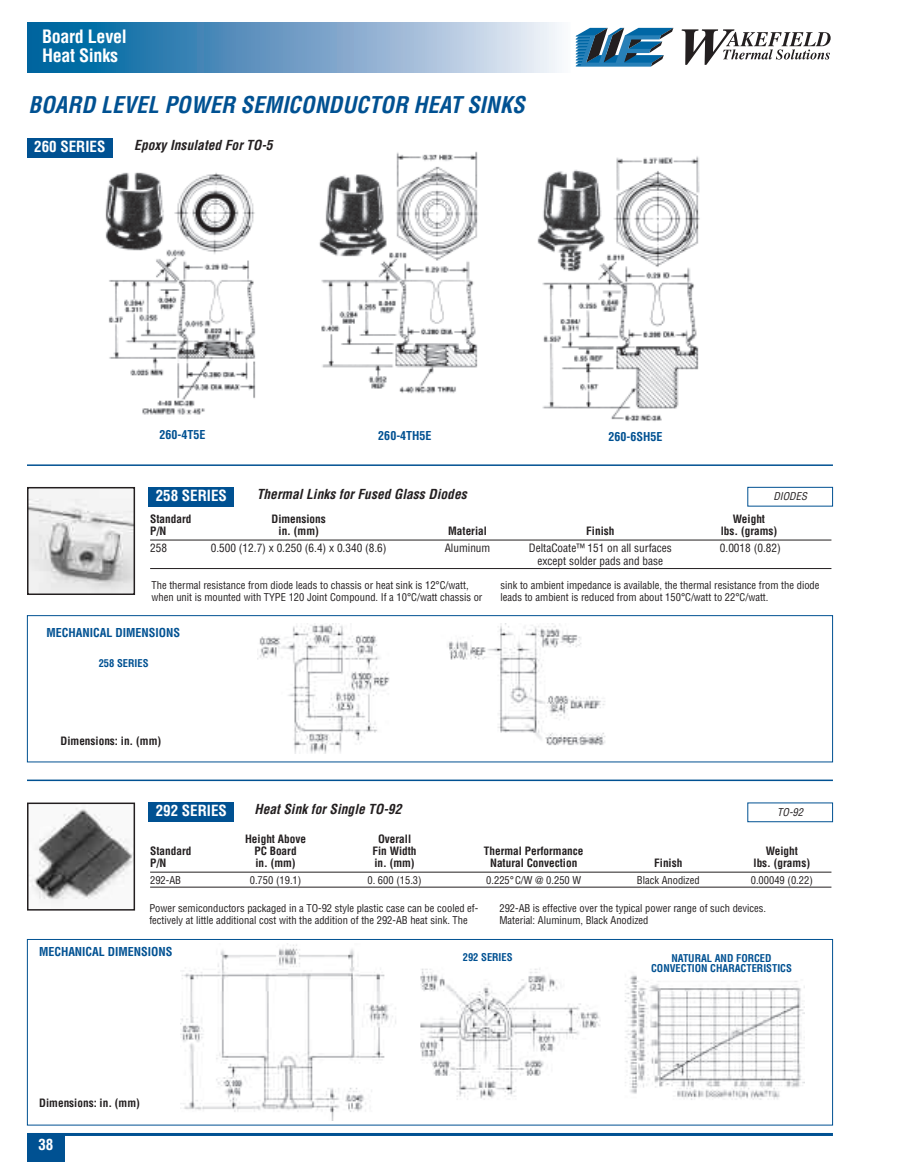
<style>
.page{position:relative;width:905px;height:1175px;background:#fff}
.page>*{position:absolute;margin:0;border:0;box-sizing:border-box;transform-origin:0 0}
.t1{font:italic 700 condensed 22.5px "Helvetica";letter-spacing:.005em;color:#005192}
.t2{font:700 condensed 18px/19.5px "Helvetica";letter-spacing:-.015em;color:#fff}
.t3{font:700 condensed 15px "Helvetica";color:#fff}
.t4{font:italic 700 condensed 13.5px "Helvetica";letter-spacing:.005em;color:#231f20}
.t5{font:700 condensed 12px "Helvetica";color:#005192}
.t6{font:700 condensed 11.25px "Helvetica";color:#231f20}
.t7{font:condensed 11.25px "Helvetica";color:#231f20}
.t8{font:condensed 10.5px/12px "Helvetica";color:#231f20}
.t9{font:700 condensed 10.5px/10.5px "Helvetica";color:#005192;text-align:center}
.t10{font:italic condensed 10.5px "Helvetica";letter-spacing:.005em;color:#231f20}
</style>
<div class="page">
<div style="left:27px;top:22px;width:543px;height:50px;background:linear-gradient(to right,#005899,#f5edf7)"></div>
<svg style="left:681px;top:29px;width:149px;height:36px"></svg>
<svg style="left:575px;top:28px;width:98px;height:39px"></svg>
<div style="left:27px;top:1134px;width:37px;height:27px;background:#005192"></div>
<hr style="left:27px;top:1133px;width:805px;height:3px;background:#005192">
<hr style="left:27px;top:464px;width:805px;height:2px;background:#005192">
<img style="left:105px;top:172px;width:151px;height:243px">
<img style="left:319px;top:151px;width:159px;height:243px">
<img style="left:537px;top:156px;width:163px;height:265px">
<div style="left:747px;top:487px;width:85px;height:19px;border:1px solid #005192"></div>
<hr style="left:150px;top:539px;width:681px;height:1px;background:#231f20">
<hr style="left:150px;top:568px;width:681px;height:1px;background:#231f20">
<img style="left:30px;top:490px;width:102px;height:102px">
<div style="left:27px;top:487px;width:108px;height:108px;border:2px solid #231f20"></div>
<div style="left:747px;top:802px;width:85px;height:20px;border:1px solid #005192"></div>
<hr style="left:150px;top:871px;width:681px;height:1px;background:#231f20">
<hr style="left:150px;top:886px;width:681px;height:1px;background:#231f20">
<img style="left:180px;top:943px;width:624px;height:177px">
<div style="left:27px;top:939px;width:805px;height:186px;border:1px solid #005192"></div>
<img style="left:30px;top:808px;width:102px;height:95px">
<div style="left:27px;top:802px;width:108px;height:108px;border:2px solid #231f20"></div>
<img style="left:258px;top:624px;width:348px;height:129px">
<div style="left:27px;top:615px;width:805px;height:147px;border:1px solid #005192"></div>
<hr style="left:27px;top:779px;width:805px;height:2px;background:#005192">
<div style="left:27px;top:138px;width:85px;height:20px;background:#005192"></div>
<div style="left:148px;top:487px;width:86px;height:19px;background:#005192"></div>
<div style="left:148px;top:802px;width:86px;height:19px;background:#005192"></div>
<p class="t2" style="left:42px;top:27px;width:86px">Board Level<br>Heat Sinks</p>
<p class="t1" style="left:28px;top:92px;width:498px">BOARD LEVEL POWER SEMICONDUCTOR HEAT SINKS</p>
<p class="t3" style="left:34px;top:138px;width:73px">260 SERIES</p>
<p class="t4" style="left:134px;top:137px;width:140px">Epoxy Insulated For TO-5</p>
<p class="t5" style="left:160px;top:427px;width:47px">260-4T5E</p>
<p class="t5" style="left:378px;top:429px;width:55px">260-4TH5E</p>
<p class="t5" style="left:608px;top:430px;width:55px">260-6SH5E</p>
<p class="t3" style="left:156px;top:487px;width:73px">258 SERIES</p>
<p class="t4" style="left:257px;top:486px;width:212px">Thermal Links for Fused Glass Diodes</p>
<p class="t10" style="left:773px;top:490px;width:35px">DIODES</p>
<p class="t6" style="left:150px;top:512px;width:43px">Standard</p>
<p class="t6" style="left:271px;top:512px;width:56px">Dimensions</p>
<p class="t6" style="left:732px;top:512px;width:34px">Weight</p>
<p class="t6" style="left:150px;top:524px;width:18px">P/N</p>
<p class="t6" style="left:278px;top:524px;width:42px">in. (mm)</p>
<p class="t6" style="left:448px;top:524px;width:40px">Material</p>
<p class="t6" style="left:586px;top:524px;width:30px">Finish</p>
<p class="t6" style="left:720px;top:524px;width:58px">lbs. (grams)</p>
<p class="t7" style="left:150px;top:542px;width:18px">258</p>
<p class="t7" style="left:211px;top:542px;width:177px">0.500 (12.7) x 0.250 (6.4) x 0.340 (8.6)</p>
<p class="t7" style="left:445px;top:542px;width:47px">Aluminum</p>
<p class="t7" style="left:529px;top:542px;width:144px">DeltaCoate™ 151 on all surfaces</p>
<p class="t7" style="left:720px;top:542px;width:62px">0.0018 (0.82)</p>
<p class="t7" style="left:537px;top:554px;width:127px">except solder pads and base</p>
<p class="t8" style="left:152px;top:580px;width:332px">The thermal resistance from diode leads to chassis or heat sink is 12°C/watt, when unit is mounted with TYPE 120 Joint Compound. If a 10°C/watt chassis or</p>
<p class="t8" style="left:500px;top:580px;width:320px">sink to ambient impedance is available, the thermal resistance from the diode leads to ambient is reduced from about 150°C/watt to 22°C/watt.</p>
<p class="t5" style="left:47px;top:626px;width:135px">MECHANICAL DIMENSIONS</p>
<p class="t9" style="left:99px;top:658px;width:51px">258 SERIES</p>
<p class="t6" style="left:61px;top:734px;width:102px">Dimensions: in. (mm)</p>
<p class="t4" style="left:254px;top:801px;width:149px">Heat Sink for Single TO-92</p>
<p class="t10" style="left:777px;top:806px;width:27px">TO-92</p>
<p class="t6" style="left:245px;top:832px;width:62px">Height Above</p>
<p class="t6" style="left:378px;top:832px;width:35px">Overall</p>
<p class="t3" style="left:156px;top:802px;width:73px">292 SERIES</p>
<p class="t6" style="left:150px;top:844px;width:43px">Standard</p>
<p class="t6" style="left:254px;top:844px;width:44px">PC Board</p>
<p class="t6" style="left:372px;top:844px;width:46px">Fin Width</p>
<p class="t6" style="left:484px;top:844px;width:101px">Thermal Performance</p>
<p class="t6" style="left:765px;top:844px;width:34px">Weight</p>
<p class="t6" style="left:150px;top:856px;width:18px">P/N</p>
<p class="t6" style="left:255px;top:856px;width:42px">in. (mm)</p>
<p class="t6" style="left:374px;top:856px;width:42px">in. (mm)</p>
<p class="t6" style="left:490px;top:856px;width:89px">Natural Convection</p>
<p class="t6" style="left:654px;top:856px;width:30px">Finish</p>
<p class="t6" style="left:753px;top:856px;width:58px">lbs. (grams)</p>
<p class="t8" style="left:150px;top:874px;width:32px">292-AB</p>
<p class="t8" style="left:250px;top:874px;width:53px">0.750 (19.1)</p>
<p class="t8" style="left:367px;top:874px;width:56px">0. 600 (15.3)</p>
<p class="t8" style="left:486px;top:874px;width:96px">0.225°C/W @ 0.250 W</p>
<p class="t8" style="left:637px;top:874px;width:64px">Black Anodized</p>
<p class="t8" style="left:750px;top:874px;width:64px">0.00049 (0.22)</p>
<p class="t8" style="left:149px;top:902px;width:330px">Power semiconductors packaged in a TO-92 style plastic case can be cooled ef&shy;fectively at little additional cost with the addition of the 292-AB heat sink. The</p>
<p class="t8" style="left:499px;top:902px;width:268px">292-AB is effective over the typical power range of such devices.<br>Material: Aluminum, Black Anodized</p>
<p class="t5" style="left:39px;top:944px;width:135px">MECHANICAL DIMENSIONS</p>
<p class="t6" style="left:39px;top:1097px;width:102px">Dimensions: in. (mm)</p>
<p class="t3" style="left:38px;top:1136px;width:16px">38</p>
<p class="t9" style="left:463px;top:952px;width:51px">292 SERIES</p>
<p class="t9" style="left:651px;top:953px;width:142px">NATURAL AND FORCED<br>CONVECTION CHARACTERISTICS</p>
</div>
